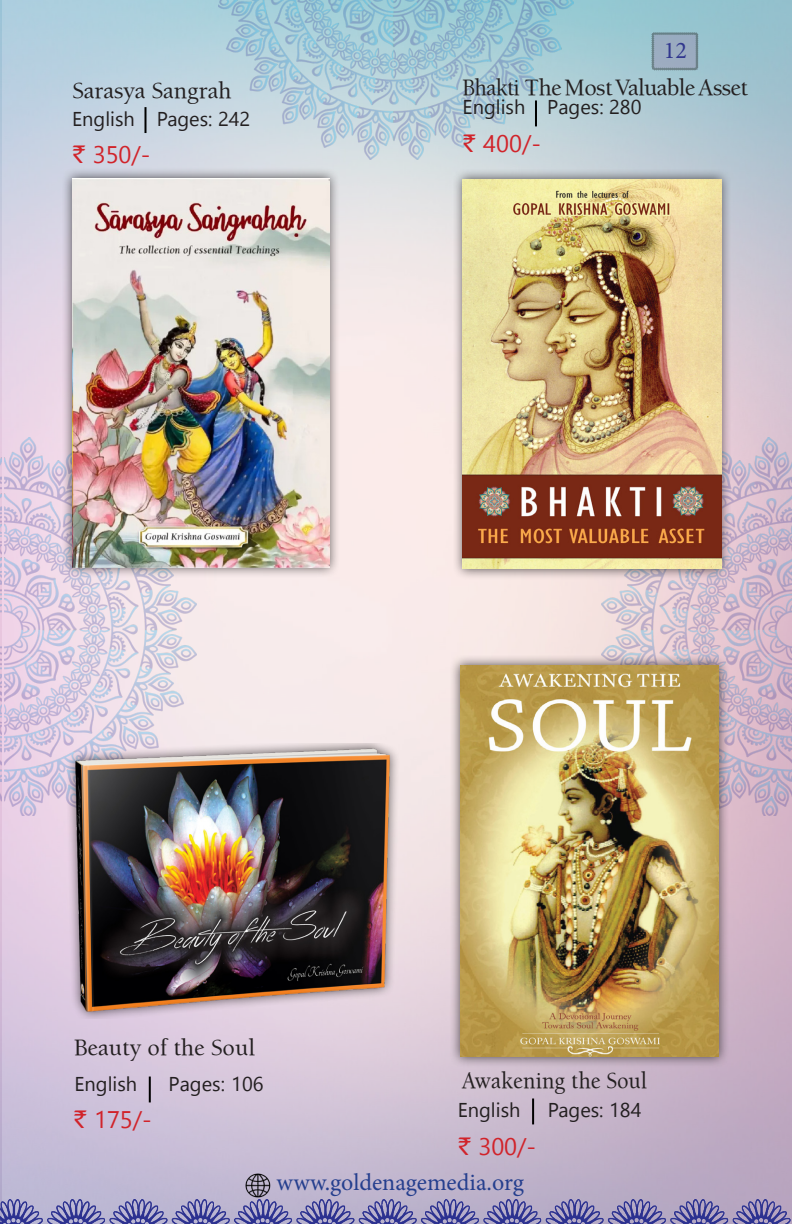
<style>
.page{position:relative;width:792px;height:1224px;background:#fff}
.page>*{position:absolute;margin:0;border:0;box-sizing:border-box;transform-origin:0 0}
.t1{font:24px "Balaram";color:#231f20}
.t2{font:24px "Balaram";letter-spacing:-.025em;color:#231f20;scale:.93 1}
.t3{font:24px/35.2px "Minion Pro";color:#253f8e}
.t4{font:24px "Balaram";color:#231f20;scale:.93 1}
.t5{font:24px "Rupee Foradian";color:#d1232a}
.t6{font:24px "Minion Pro";color:#31378e}
.t7{font:20px "Segoe UI Emoji";color:#231f20}
.s1{font-family:"Rupee Foradian";color:#d1232a}
.s2{color:#d1232a}
</style>
<div class="page">
<img style="left:0;top:0;width:792px;height:1200px">
<img style="left:602px;top:437px;width:190px;height:378px">
<img style="left:219px;top:0;width:354px;height:160px">
<img style="left:0;top:437px;width:2px;height:378px">
<img style="left:245px;top:1172px;width:26px;height:26px">
<img style="left:4px;top:437px;width:192px;height:378px">
<img style="left:0;top:1200px;width:792px;height:24px">
<hr style="left:149px;top:1077px;width:2px;height:25px;background:#000">
<img style="left:45px;top:744px;width:391px;height:275px">
<div style="left:449px;top:655px;width:281px;height:413px;background:#231f20;opacity:.75"></div>
<img style="left:460px;top:666px;width:259px;height:390px">
<hr style="left:532px;top:1099px;width:2px;height:25px;background:#000">
<div style="left:61px;top:167px;width:279px;height:412px;background:#231f20;opacity:.75"></div>
<img style="left:72px;top:178px;width:257px;height:389px">
<hr style="left:535px;top:100px;width:2px;height:26px;background:#000">
<div style="left:452px;top:169px;width:280px;height:411px;background:#231f20;opacity:.75"></div>
<img style="left:463px;top:180px;width:258px;height:388px">
<hr style="left:145px;top:107px;width:2px;height:26px;background:#000">
<svg style="left:652px;top:32px;width:46px;height:38px;background:#91a3b5"></svg>
<svg style="left:76px;top:1077px;width:8px;height:14px"></svg>
<svg style="left:97px;top:1080px;width:9px;height:15px"></svg>
<svg style="left:114px;top:1076px;width:2px;height:15px"></svg>
<svg style="left:127px;top:1076px;width:9px;height:15px"></svg>
<svg style="left:234px;top:1076px;width:29px;height:15px"></svg>
<svg style="left:97px;top:1111px;width:53px;height:20px"></svg>
<svg style="left:492px;top:1137px;width:43px;height:20px"></svg>
<svg style="left:460px;top:1103px;width:7px;height:14px"></svg>
<svg style="left:480px;top:1107px;width:9px;height:15px"></svg>
<svg style="left:497px;top:1102px;width:2px;height:15px"></svg>
<svg style="left:511px;top:1102px;width:8px;height:15px"></svg>
<svg style="left:464px;top:100px;width:8px;height:14px"></svg>
<svg style="left:485px;top:104px;width:9px;height:15px"></svg>
<svg style="left:502px;top:99px;width:2px;height:15px"></svg>
<svg style="left:516px;top:99px;width:8px;height:15px"></svg>
<svg style="left:610px;top:100px;width:31px;height:14px"></svg>
<svg style="left:497px;top:134px;width:43px;height:20px"></svg>
<svg style="left:108px;top:146px;width:41px;height:20px"></svg>
<svg style="left:74px;top:112px;width:7px;height:14px"></svg>
<svg style="left:95px;top:115px;width:9px;height:15px"></svg>
<svg style="left:112px;top:111px;width:2px;height:15px"></svg>
<svg style="left:125px;top:111px;width:8px;height:15px"></svg>
<svg style="left:170px;top:1077px;width:54px;height:18px"></svg>
<div style="left:550px;top:1103px;width:91px;height:19px;background:#c7b5ca"></div>
<svg style="left:549px;top:100px;width:54px;height:19px"></svg>
<div style="left:159px;top:111px;width:90px;height:19px;background:#cbd8e2"></div>
<p class="t1" style="left:72px;top:75px;width:161px">Sarasya Sangrah</p>
<p class="t7" style="left:82px;top:104px;width:43px">■ ●▲</p>
<p class="t5" style="left:73px;top:141px;width:34px">` ✓</p>
<p class="t6" style="left:664px;top:34px;width:25px">12</p>
<p class="t2" style="left:463px;top:73px;width:308px">Bhakti The Most Valuable Asset</p>
<p class="t7" style="left:473px;top:92px;width:43px">■ ●▲</p>
<p class="t5" style="left:464px;top:129px;width:34px">` ✔</p>
<p class="t1" style="left:74px;top:1032px;width:182px">Beauty of the Soul</p>
<p class="t7" style="left:85px;top:1069px;width:43px">■ ●▲</p>
<p class="t5" style="left:74px;top:1106px;width:13px">`</p>
<p class="t4" style="left:462px;top:1066px;width:201px">Awakening the Soul</p>
<p class="t7" style="left:468px;top:1095px;width:43px">■ ●▲</p>
<p class="t3" style="left:277px;top:1130px;width:249px;text-indent:182px"><span class="s1">`</span> <span class="s2">✓ </span>www.goldenagemedia.org</p>
</div>
